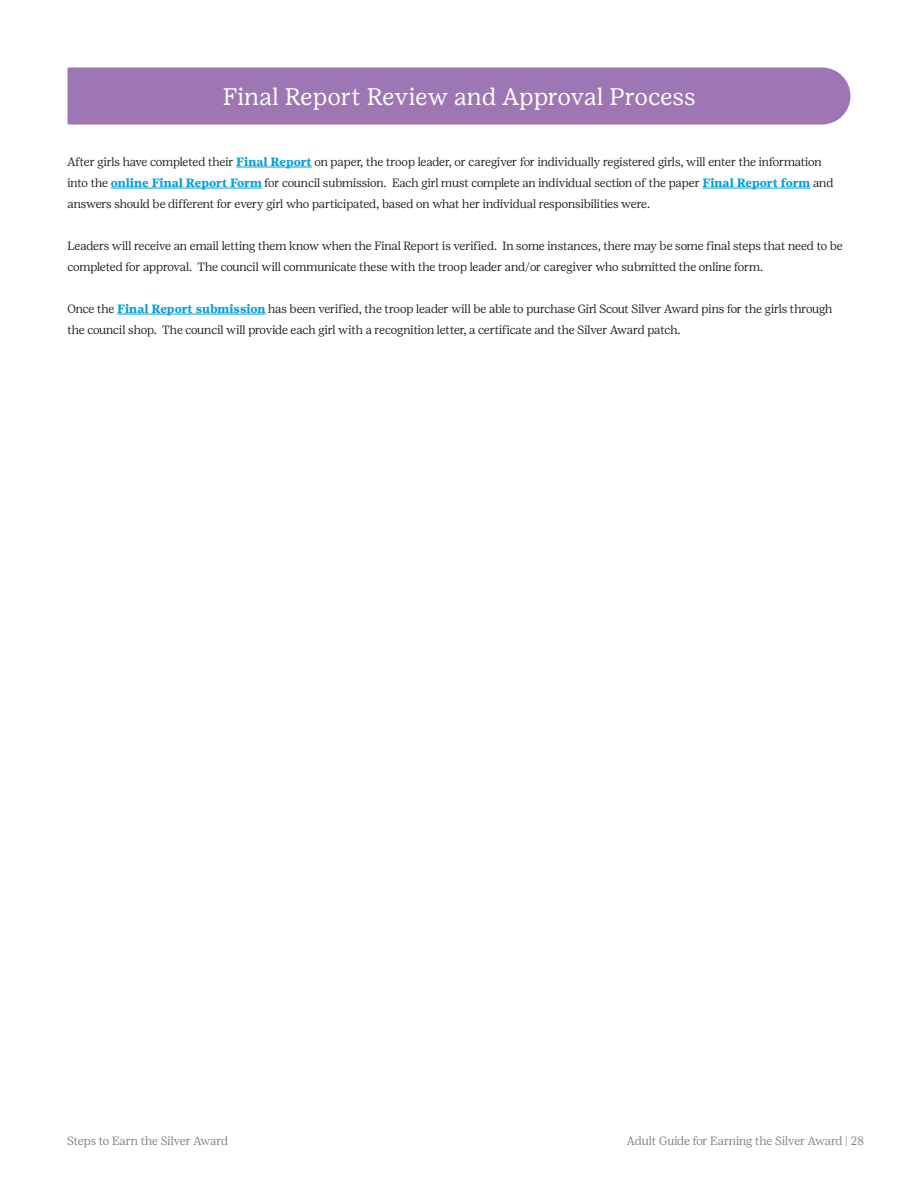
<style>
.page{position:relative;width:918px;height:1188px;background:#fff}
.page>*{position:absolute;margin:0;border:0;box-sizing:border-box;transform-origin:0 0}
.Headline{font:24px "Girl Scout Text";letter-spacing:-.005em;color:#fff}
.Copy{font:300 12px/21px "Girl Scout Display";color:#231f20}
.header_footer{font:300 12px "Girl Scout Display";color:#808285}
.s1{font-family:"Girl Scout Text";font-weight:700;color:#009fdf}
</style>
<div class="page">
<div style="left:68px;top:67px;width:783px;height:58px;background:#9e76b3"></div>
<hr style="left:236px;top:167px;width:76px;height:1px;background:#009fdf">
<hr style="left:111px;top:188px;width:151px;height:1px;background:#009fdf">
<hr style="left:702px;top:188px;width:108px;height:1px;background:#009fdf">
<hr style="left:117px;top:314px;width:149px;height:1px;background:#009fdf">
<p class="Headline" style="left:223px;top:83px;width:475px">Final Report Review and Approval Process</p>
<p class="Copy" style="left:68px;top:151px;width:767px">After girls have completed their <span class="s1">Final Report</span> on paper, the troop leader, or caregiver for individually registered girls, will enter the information into the <span class="s1">online Final Report Form</span> for council submission. Each girl must complete an individual section of the paper <span class="s1">Final Report form</span> and answers should be different for every girl who participated, based on what her individual responsibilities were.</p>
<p class="Copy" style="left:68px;top:235px;width:777px">Leaders will receive an email letting them know when the Final Report is verified. In some instances, there may be some final steps that need to be completed for approval. The council will communicate these with the troop leader and/or caregiver who submitted the online form.</p>
<p class="Copy" style="left:68px;top:298px;width:766px">Once the <span class="s1">Final Report submission</span> has been verified, the troop leader will be able to purchase Girl Scout Silver Award pins for the girls through the council shop. The council will provide each girl with a recognition letter, a certificate and the Silver Award patch.</p>
<p class="header_footer" style="left:67px;top:1134px;width:162px">Steps to Earn the Silver Award</p>
<p class="header_footer" style="left:627px;top:1134px;width:239px">Adult Guide for Earning the Silver Award | 28</p>
</div>
